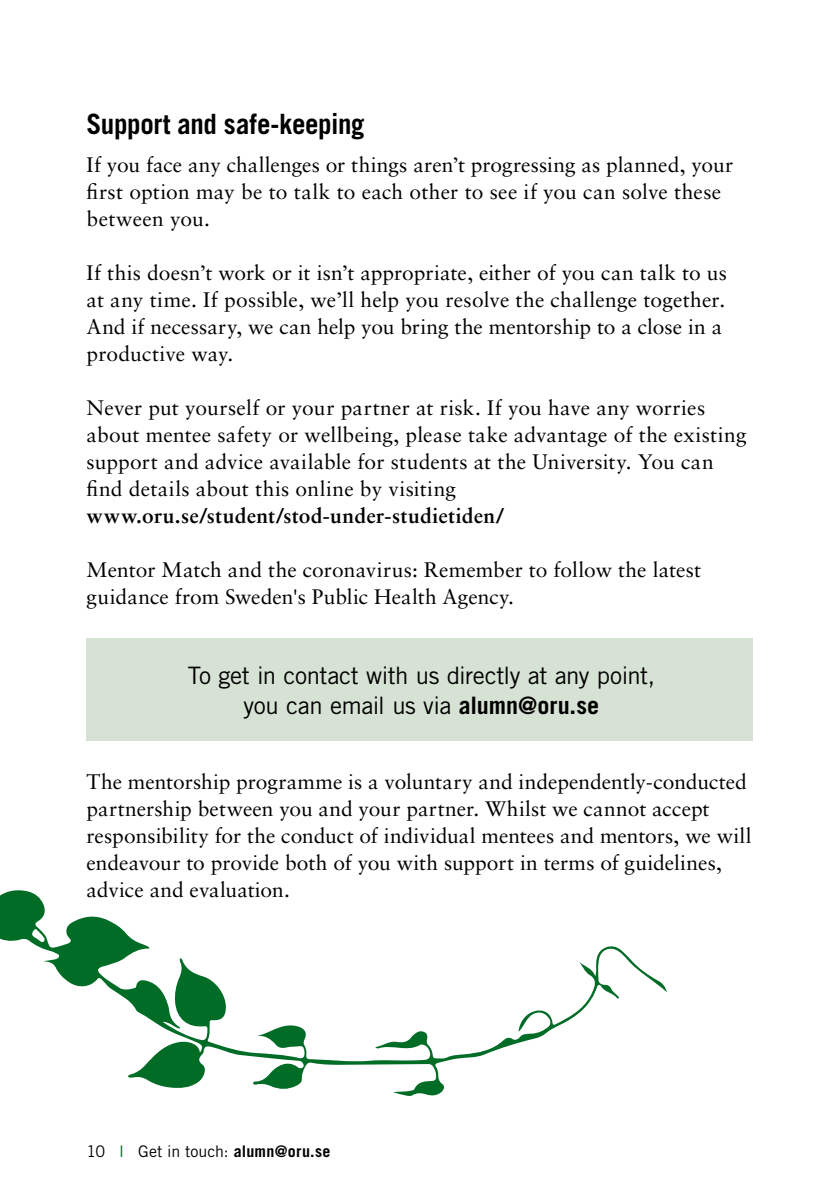
<style>
.page{position:relative;width:840px;height:1191px;background:#fff}
.page>*{position:absolute;margin:0;border:0;box-sizing:border-box;transform-origin:0 0}
.t1{font:700 28px "Trade Gothic LT Std";letter-spacing:-.01em;color:#000;scale:.96 1}
.Brödtext{font:24px/30px "Trade Gothic LT Std";letter-spacing:-.02em;color:#000;text-align:center}
.Brödtext-2{font:21px/27px "Sabon LT Std";letter-spacing:.005em;color:#000}
.t2{font:16px "Trade Gothic LT Std";letter-spacing:-.005em;color:#000}
.s1{font-weight:700}
.s2{font-family:"Trade Gothic LT Std Cn 18";color:#006c26}
</style>
<div class="page">
<div style="left:86px;top:638px;width:667px;height:102px;background:#d6e2d3"></div>
<svg style="left:0;top:740px;width:666px;height:356px"></svg>
<h2 class="t1" style="left:86px;top:106px;width:291px">Support and safe-keeping</h2>
<p class="Brödtext-2" style="left:86px;top:151px;width:648px">If you face any challenges or things aren’t progressing as planned, your first option may be to talk to each other to see if you can solve these between you.</p>
<p class="Brödtext-2" style="left:86px;top:259px;width:641px">If this doesn’t work or it isn’t appropriate, either of you can talk to us at any time. If possible, we’ll help you resolve the challenge together.<br>And if necessary, we can help you bring the mentorship to a close in a productive way.</p>
<p class="Brödtext-2" style="left:86px;top:394px;width:661px">Never put yourself or your partner at risk. If you have any worries about mentee safety or wellbeing, please take advantage of the existing support and advice available for students at the University. You can find details about this online by visiting <span class="s1">www.oru.se/student/stod-under-studietiden/</span></p>
<p class="Brödtext-2" style="left:86px;top:556px;width:616px">Mentor Match and the coronavirus: Remember to follow the latest guidance from Sweden's Public Health Agency.</p>
<p class="Brödtext" style="left:188px;top:660px;width:468px">To get in contact with us directly at any point, you can email us via <span class="s1">alumn@oru.se</span></p>
<p class="Brödtext-2" style="left:86px;top:767px;width:666px">The mentorship programme is a voluntary and independently-conducted partnership between you and your partner. Whilst we cannot accept responsibility for the conduct of individual mentees and mentors, we will endeavour to provide both of you with support in terms of guidelines, advice and evaluation.</p>
<p class="t2" style="left:86px;top:1141px;width:245px">10 <span class="s2">I</span> Get in touch: <span class="s1">alumn@oru.se</span></p>
</div>
